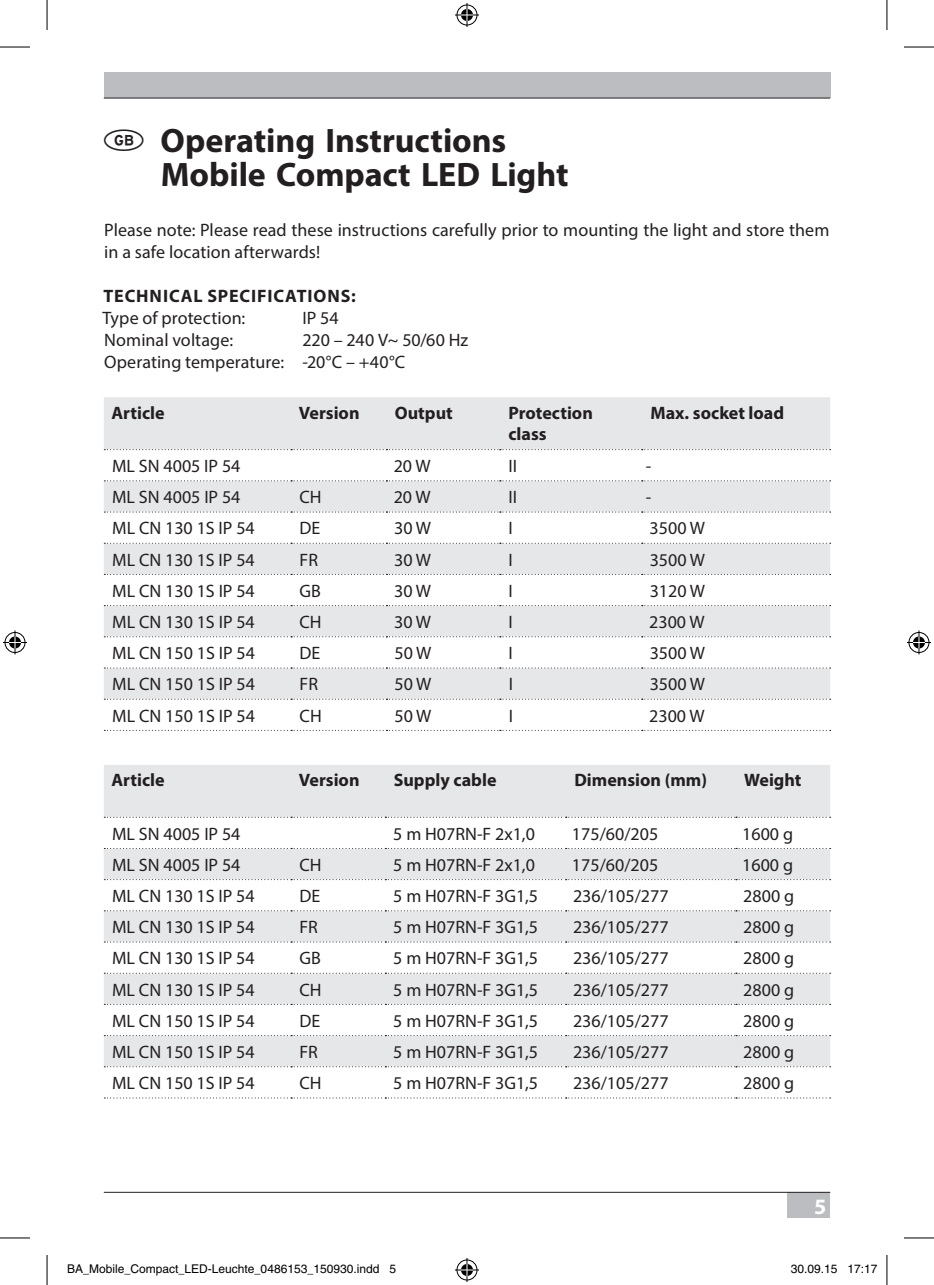
<style>
.page{position:relative;width:934px;height:1285px;background:#fff}
.page>*{position:absolute;margin:0;border:0;box-sizing:border-box;transform-origin:0 0}
.t1{font:700 34px/34px "Myriad Pro";letter-spacing:-.005em;color:#231f20}
.t2{font:700 22px "Myriad Pro";color:#fff}
.t3{font:18px/22px "Myriad Pro";color:#231f20}
.t4{font:700 18px/21.6px "Myriad Pro";color:#231f20}
.t5{font:12px "Helvetica";color:#000}
.s1{font-family:"Brennenstuhl Country Pi";font-weight:400;font-size:25px}
</style>
<div class="page">
<div style="left:104px;top:73px;width:725px;height:25px;background:#bcbdc0"></div>
<div style="left:787px;top:1192px;width:42px;height:25px;background:#bcbdc0"></div>
<hr style="left:104px;top:98px;width:725px;height:1px;background:#231f20">
<hr style="left:104px;top:1192px;width:725px;height:1px;background:#231f20">
<svg style="left:104px;top:397px;width:725px;height:301px;fill:#e6e7e9"></svg>
<svg style="left:104px;top:449px;width:726px;height:1px"></svg>
<svg style="left:104px;top:480px;width:726px;height:1px"></svg>
<svg style="left:104px;top:511px;width:726px;height:1px"></svg>
<svg style="left:104px;top:543px;width:726px;height:1px"></svg>
<svg style="left:104px;top:574px;width:726px;height:1px"></svg>
<svg style="left:104px;top:605px;width:726px;height:1px"></svg>
<svg style="left:104px;top:636px;width:726px;height:1px"></svg>
<svg style="left:104px;top:667px;width:726px;height:1px"></svg>
<svg style="left:104px;top:698px;width:726px;height:1px"></svg>
<svg style="left:104px;top:730px;width:726px;height:1px"></svg>
<svg style="left:104px;top:765px;width:725px;height:301px;fill:#e6e7e9"></svg>
<svg style="left:104px;top:816px;width:726px;height:1px"></svg>
<svg style="left:104px;top:848px;width:726px;height:1px"></svg>
<svg style="left:104px;top:879px;width:726px;height:1px"></svg>
<svg style="left:104px;top:910px;width:726px;height:1px"></svg>
<svg style="left:104px;top:941px;width:726px;height:1px"></svg>
<svg style="left:104px;top:972px;width:726px;height:1px"></svg>
<svg style="left:104px;top:1004px;width:726px;height:1px"></svg>
<svg style="left:104px;top:1035px;width:726px;height:1px"></svg>
<svg style="left:104px;top:1066px;width:726px;height:1px"></svg>
<svg style="left:104px;top:1097px;width:726px;height:1px"></svg>
<hr style="left:0;top:47px;width:30px;height:1px;background:#000">
<hr style="left:903px;top:47px;width:30px;height:1px;background:#000">
<hr style="left:0;top:1237px;width:30px;height:1px;background:#000">
<hr style="left:903px;top:1237px;width:30px;height:1px;background:#000">
<hr style="left:47px;top:0;width:1px;height:30px;background:#000">
<hr style="left:47px;top:1255px;width:1px;height:30px;background:#000">
<hr style="left:886px;top:0;width:1px;height:30px;background:#000">
<hr style="left:886px;top:1255px;width:1px;height:30px;background:#000">
<svg style="left:455px;top:3px;width:24px;height:24px"></svg>
<svg style="left:455px;top:1258px;width:24px;height:24px"></svg>
<svg style="left:3px;top:630px;width:24px;height:24px"></svg>
<svg style="left:907px;top:630px;width:23px;height:24px"></svg>
<h1 class="t1" style="left:161px;top:122px;width:409px;text-indent:-57px"><span class="s1">D</span> Operating Instructions<br>Mobile Compact LED Light</h1>
<p class="t3" style="left:104px;top:219px;width:726px">Please note: Please read these instructions carefully prior to mounting the light and store them in a safe location afterwards!</p>
<p class="t4" style="left:103px;top:285px;width:23px">Technic</p>
<p class="t4" style="left:181px;top:285px;width:128px">al speci fication</p>
<p class="t4" style="left:340px;top:285px;width:16px">s:</p>
<p class="t3" style="left:102px;top:307px;width:144px">Type of protection:</p>
<p class="t3" style="left:302px;top:307px;width:38px">IP 54</p>
<p class="t3" style="left:104px;top:329px;width:130px">Nominal voltage:</p>
<p class="t3" style="left:104px;top:329px;width:365px;text-indent:198px">220 – 240 V~ 50/60 Hz<br>Operating temperature: -20°C – +40°C</p>
<p class="t4" style="left:111px;top:401px;width:55px">Article</p>
<p class="t4" style="left:298px;top:401px;width:62px">Version</p>
<p class="t4" style="left:394px;top:401px;width:59px">Output</p>
<p class="t4" style="left:508px;top:401px;width:86px">Protection class</p>
<p class="t4" style="left:650px;top:401px;width:135px">Max. socket load</p>
<p class="t3" style="left:112px;top:455px;width:130px">ML SN 4005 IP 54</p>
<p class="t3" style="left:393px;top:455px;width:38px">20 W</p>
<p class="t3" style="left:508px;top:455px;width:10px">II</p>
<p class="t3" style="left:645px;top:455px;width:7px">-</p>
<p class="t3" style="left:112px;top:486px;width:130px">ML SN 4005 IP 54</p>
<p class="t3" style="left:299px;top:486px;width:24px">CH</p>
<p class="t3" style="left:393px;top:486px;width:38px">20 W</p>
<p class="t3" style="left:508px;top:486px;width:10px">II</p>
<p class="t3" style="left:645px;top:486px;width:7px">-</p>
<p class="t3" style="left:112px;top:517px;width:144px">ML CN 130 1S IP 54</p>
<p class="t3" style="left:299px;top:517px;width:22px">DE</p>
<p class="t3" style="left:394px;top:517px;width:38px">30 W</p>
<p class="t3" style="left:508px;top:517px;width:6px">I</p>
<p class="t3" style="left:649px;top:517px;width:57px">3500 W</p>
<p class="t3" style="left:112px;top:548px;width:144px">ML CN 130 1S IP 54</p>
<p class="t3" style="left:299px;top:548px;width:20px">FR</p>
<p class="t3" style="left:394px;top:548px;width:38px">30 W</p>
<p class="t3" style="left:508px;top:548px;width:6px">I</p>
<p class="t3" style="left:649px;top:548px;width:57px">3500 W</p>
<p class="t3" style="left:112px;top:579px;width:144px">ML CN 130 1S IP 54</p>
<p class="t3" style="left:299px;top:579px;width:23px">GB</p>
<p class="t3" style="left:394px;top:579px;width:38px">30 W</p>
<p class="t3" style="left:508px;top:579px;width:6px">I</p>
<p class="t3" style="left:649px;top:579px;width:57px">3120 W</p>
<p class="t3" style="left:112px;top:610px;width:144px">ML CN 130 1S IP 54</p>
<p class="t3" style="left:299px;top:610px;width:24px">CH</p>
<p class="t3" style="left:394px;top:610px;width:38px">30 W</p>
<p class="t3" style="left:508px;top:610px;width:6px">I</p>
<p class="t3" style="left:649px;top:610px;width:57px">2300 W</p>
<p class="t3" style="left:112px;top:642px;width:144px">ML CN 150 1S IP 54</p>
<p class="t3" style="left:299px;top:642px;width:22px">DE</p>
<p class="t3" style="left:394px;top:642px;width:38px">50 W</p>
<p class="t3" style="left:508px;top:642px;width:6px">I</p>
<p class="t3" style="left:649px;top:642px;width:57px">3500 W</p>
<p class="t3" style="left:112px;top:673px;width:144px">ML CN 150 1S IP 54</p>
<p class="t3" style="left:299px;top:673px;width:20px">FR</p>
<p class="t3" style="left:394px;top:673px;width:38px">50 W</p>
<p class="t3" style="left:508px;top:673px;width:6px">I</p>
<p class="t3" style="left:649px;top:673px;width:57px">3500 W</p>
<p class="t3" style="left:112px;top:704px;width:144px">ML CN 150 1S IP 54</p>
<p class="t3" style="left:299px;top:704px;width:24px">CH</p>
<p class="t3" style="left:394px;top:704px;width:38px">50 W</p>
<p class="t3" style="left:508px;top:704px;width:6px">I</p>
<p class="t3" style="left:649px;top:704px;width:57px">2300 W</p>
<p class="t4" style="left:111px;top:769px;width:55px">Article</p>
<p class="t4" style="left:298px;top:769px;width:62px">Version</p>
<p class="t4" style="left:393px;top:769px;width:104px">Supply cable</p>
<p class="t4" style="left:574px;top:769px;width:134px">Dimension (mm)</p>
<p class="t4" style="left:744px;top:769px;width:59px">Weight</p>
<p class="t3" style="left:112px;top:822px;width:130px">ML SN 4005 IP 54</p>
<p class="t3" style="left:393px;top:822px;width:143px">5 m H07RN-F 2x1,0</p>
<p class="t3" style="left:571px;top:822px;width:88px">175/60/205</p>
<p class="t3" style="left:742px;top:822px;width:52px">1600 g</p>
<p class="t3" style="left:112px;top:853px;width:130px">ML SN 4005 IP 54</p>
<p class="t3" style="left:299px;top:853px;width:24px">CH</p>
<p class="t3" style="left:393px;top:853px;width:143px">5 m H07RN-F 2x1,0</p>
<p class="t3" style="left:571px;top:853px;width:88px">175/60/205</p>
<p class="t3" style="left:742px;top:853px;width:52px">1600 g</p>
<p class="t3" style="left:112px;top:884px;width:144px">ML CN 130 1S IP 54</p>
<p class="t3" style="left:299px;top:884px;width:22px">DE</p>
<p class="t3" style="left:393px;top:884px;width:146px">5 m H07RN-F 3G1,5</p>
<p class="t3" style="left:572px;top:884px;width:97px">236/105/277</p>
<p class="t3" style="left:743px;top:884px;width:52px">2800 g</p>
<p class="t3" style="left:112px;top:916px;width:144px">ML CN 130 1S IP 54</p>
<p class="t3" style="left:299px;top:916px;width:20px">FR</p>
<p class="t3" style="left:393px;top:916px;width:146px">5 m H07RN-F 3G1,5</p>
<p class="t3" style="left:572px;top:916px;width:97px">236/105/277</p>
<p class="t3" style="left:743px;top:916px;width:52px">2800 g</p>
<p class="t3" style="left:112px;top:947px;width:144px">ML CN 130 1S IP 54</p>
<p class="t3" style="left:299px;top:947px;width:23px">GB</p>
<p class="t3" style="left:393px;top:947px;width:146px">5 m H07RN-F 3G1,5</p>
<p class="t3" style="left:572px;top:947px;width:97px">236/105/277</p>
<p class="t3" style="left:743px;top:947px;width:52px">2800 g</p>
<p class="t3" style="left:112px;top:978px;width:144px">ML CN 130 1S IP 54</p>
<p class="t3" style="left:299px;top:978px;width:24px">CH</p>
<p class="t3" style="left:393px;top:978px;width:146px">5 m H07RN-F 3G1,5</p>
<p class="t3" style="left:572px;top:978px;width:97px">236/105/277</p>
<p class="t3" style="left:743px;top:978px;width:52px">2800 g</p>
<p class="t3" style="left:112px;top:1009px;width:144px">ML CN 150 1S IP 54</p>
<p class="t3" style="left:299px;top:1009px;width:22px">DE</p>
<p class="t3" style="left:393px;top:1009px;width:146px">5 m H07RN-F 3G1,5</p>
<p class="t3" style="left:572px;top:1009px;width:97px">236/105/277</p>
<p class="t3" style="left:743px;top:1009px;width:52px">2800 g</p>
<p class="t3" style="left:112px;top:1040px;width:144px">ML CN 150 1S IP 54</p>
<p class="t3" style="left:299px;top:1040px;width:20px">FR</p>
<p class="t3" style="left:393px;top:1040px;width:146px">5 m H07RN-F 3G1,5</p>
<p class="t3" style="left:572px;top:1040px;width:97px">236/105/277</p>
<p class="t3" style="left:743px;top:1040px;width:52px">2800 g</p>
<p class="t3" style="left:112px;top:1071px;width:144px">ML CN 150 1S IP 54</p>
<p class="t3" style="left:299px;top:1071px;width:24px">CH</p>
<p class="t3" style="left:393px;top:1071px;width:146px">5 m H07RN-F 3G1,5</p>
<p class="t3" style="left:572px;top:1071px;width:97px">236/105/277</p>
<p class="t3" style="left:743px;top:1071px;width:52px">2800 g</p>
<p class="t2" style="left:813px;top:1192px;width:14px">5</p>
<p class="t5" style="left:67px;top:1261px;width:330px">BA_Mobile_Compact_LED-Leuchte_0486153_150930.indd 5</p>
<p class="t5" style="left:790px;top:1261px;width:88px">30.09.15 17:17</p>
</div>
